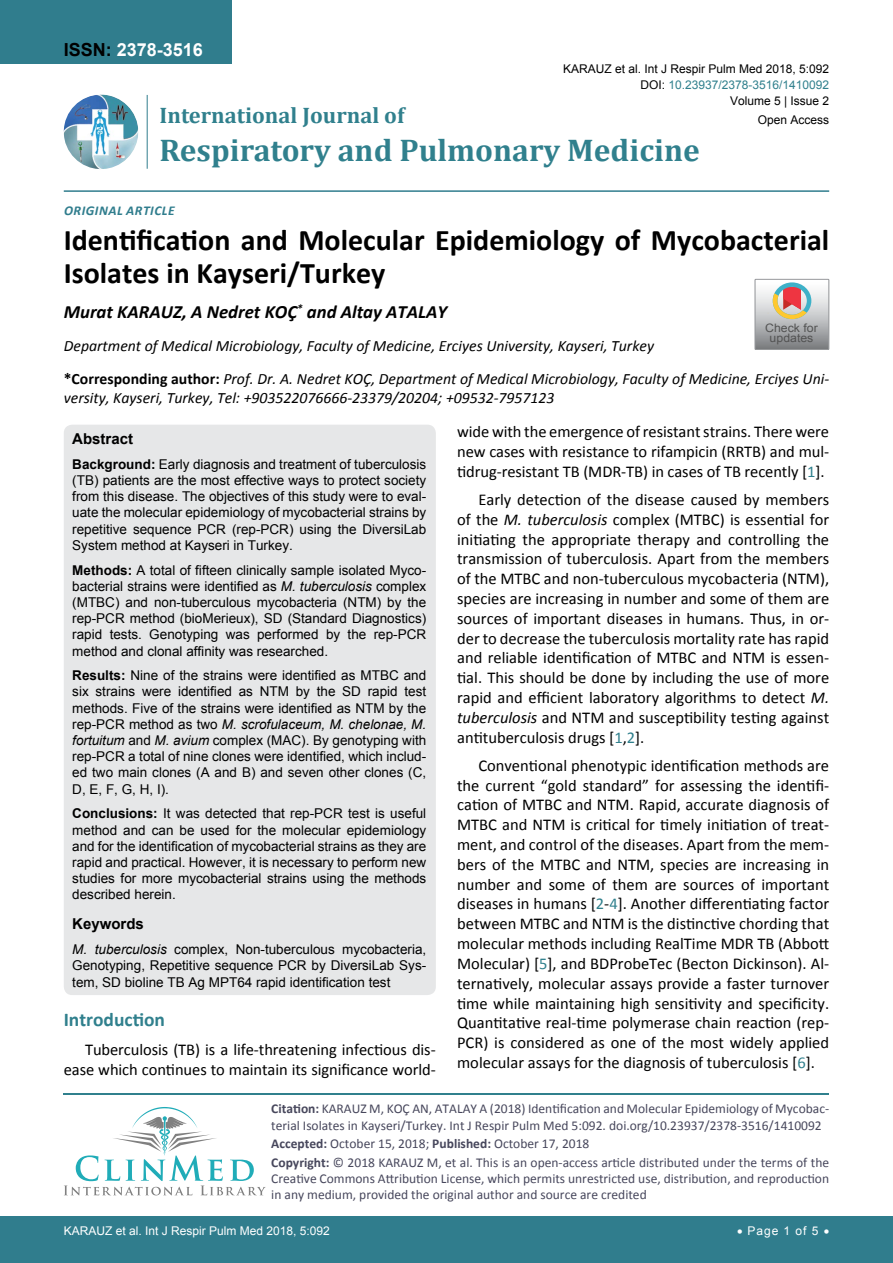
<style>
.page{position:relative;width:893px;height:1263px;background:#fff}
.page>*{position:absolute;margin:0;border:0;box-sizing:border-box;transform-origin:0 0}
.t1{font:700 31.5px "Cambria";color:#30808d}
.t2{font:700 30px/33px "Calibri";color:#000}
.t3{font:700 22.5px "Cambria";color:#30808d}
.t4{font:700 19.5px "Calibri";color:#30808d}
.t5{font:italic 700 18.75px "Calibri";color:#000}
.t6{font:700 18px "Arial";color:#fff}
.t7{font:16.5px/19.8px "Calibri";letter-spacing:-.005em;color:#000;text-align:justify}
.t8{font:italic 15.75px/33px "Calibri";color:#000}
.t9{font:700 15px "Arial";color:#000}
.t10{font:13.5px/16.2px "Arial";color:#000;text-align:justify}
.t11{font:13.5px/16.2px "Calibri";color:#47475c}
.t12{font:italic 700 13.5px "Calibri";letter-spacing:.04em;color:#307d8d}
.t13{font:12px "Arial";color:#000}
.t14{font:12px "Arial";color:#fff}
.t15{font:12px "Arial";color:#30808d}
.t16{font:11.7px/10.1px "Arial";color:#535353;text-align:center;scale:1.06 1}
.s1{color:#000}
.s2{font-weight:700;font-style:normal}
.s3{font-weight:700}
.s4{font-style:italic}
.s5{color:#30808d}
</style>
<div class="page">
<div style="left:0;top:1217px;width:893px;height:46px;background:#307d8d"></div>
<div style="left:0;top:0;width:231px;height:64px;background:#307d8d"></div>
<img style="left:64px;top:95px;width:74px;height:74px;border-radius:37px">
<hr style="left:147px;top:95px;width:1px;height:74px;background:#307d8d">
<hr style="left:64px;top:190px;width:765px;height:2px;background:#307d8d">
<hr style="left:64px;top:1093px;width:765px;height:2px;background:#30808d">
<svg style="left:64px;top:1107px;width:202px;height:88px"></svg>
<div style="left:64px;top:425px;width:372px;height:570px;background:#e6e7e8;border-radius:9px"></div>
<svg style="left:755px;top:279px;width:74px;height:71px;background:#bcb6b3"></svg>
<p class="t6" style="left:64px;top:38px;width:141px"><span class="s1">ISSN:</span> 2378-3516</p>
<p class="t13" style="left:563px;top:60px;width:268px">KARAUZ et al. Int J Respir Pulm Med 2018, 5:092</p>
<p class="t13" style="left:730px;top:93px;width:101px">Volume 5 | Issue 2</p>
<p class="t15" style="left:640px;top:77px;width:190px"><span class="s1">DOI:</span> 10.23937/2378-3516/1410092</p>
<h3 class="t3" style="left:160px;top:100px;width:246px">International Journal of</h3>
<h1 class="t1" style="left:160px;top:128px;width:542px">Respiratory and Pulmonary Medicine</h1>
<p class="t13" style="left:758px;top:112px;width:73px">Open Access</p>
<p class="t12" style="left:64px;top:202px;width:44px">Original</p>
<p class="t12" style="left:126px;top:202px;width:50px">Article</p>
<h2 class="t2" style="left:64px;top:224px;width:767px">Identification and Molecular Epidemiology of Mycobacterial<br>Isolates in Kayseri/Turkey</h2>
<p class="t5" style="left:64px;top:300px;width:385px">Murat KARAUZ, A Nedret KOÇ<sup>*</sup> and Altay ATALAY</p>
<p class="t8" style="left:64px;top:329px;width:767px">Department of Medical Microbiology, Faculty of Medicine, Erciyes University, Kayseri, Turkey<br><span class="s2">*Corresponding author:</span> Prof. Dr. A. Nedret KOÇ, Department of Medical Microbiology, Faculty of Medicine, Erciyes Uni-</p>
<p class="t8" style="left:64px;top:381px;width:492px">versity, Kayseri, Turkey, Tel: +903522076666-23379/20204; +09532-7957123</p>
<p class="t9" style="left:72px;top:429px;width:62px">Abstract</p>
<p class="t10" style="left:72px;top:456px;width:356px"><span class="s3">Background:</span> Early diagnosis and treatment of tuberculosis (TB) patients are the most effective ways to protect society from this disease. The objectives of this study were to eval&shy;uate the molecular epidemiology of mycobacterial strains by repetitive sequence PCR (rep-PCR) using the DiversiLab System method at Kayseri in Turkey.</p>
<p class="t10" style="left:72px;top:562px;width:355px"><span class="s3">Methods:</span> A total of fifteen clinically sample isolated Myco&shy;bacterial strains were identified as <span class="s4">M. tuberculosis</span> complex (MTBC) and non-tuberculous mycobacteria (NTM) by the rep-PCR method (bioMerieux), SD (Standard Diagnostics) rapid tests. Genotyping was performed by the rep-PCR method and clonal affinity was researched.</p>
<p class="t10" style="left:72px;top:667px;width:356px"><span class="s3">Results:</span> Nine of the strains were identified as MTBC and six strains were identified as NTM by the SD rapid test methods. Five of the strains were identified as NTM by the rep-PCR method as two <span class="s4">M. scrofulaceum, M. chelonae, M. fortuitum</span> and <span class="s4">M. avium</span> complex (MAC). By genotyping with rep-PCR a total of nine clones were identified, which includ&shy;ed two main clones (A and B) and seven other clones (C, D, E, F, G, H, I).</p>
<p class="t10" style="left:72px;top:806px;width:355px"><span class="s3">Conclusions:</span> It was detected that rep-PCR test is useful method and can be used for the molecular epidemiology and for the identification of mycobacterial strains as they are rapid and practical. However, it is necessary to perform new studies for more mycobacterial strains using the methods described herein.</p>
<p class="t9" style="left:72px;top:914px;width:73px">Keywords</p>
<p class="t10" style="left:72px;top:941px;width:355px"><span class="s4">M. tuberculosis</span> complex, Non-tuberculous mycobacteria, Genotyping, Repetitive sequence PCR by DiversiLab Sys&shy;tem, SD bioline TB Ag MPT64 rapid identification test</p>
<p class="t16" style="left:765px;top:323px;width:51px">Check for updates</p>
<p class="t7" style="left:457px;top:422px;width:374px">wide with the emergence of resistant strains. There were new cases with resistance to rifampicin (RRTB) and mul&shy;tidrug-resistant TB (MDR-TB) in cases of TB recently [<span class="s5">1</span>].</p>
<p class="t7" style="left:457px;top:490px;width:374px;text-indent:21px">Early detection of the disease caused by members of the <span class="s4">M. tuberculosis</span> complex (MTBC) is essential for initiating the appropriate therapy and controlling the transmission of tuberculosis. Apart from the members of the MTBC and non-tuberculous mycobacteria (NTM), species are increasing in number and some of them are sources of important diseases in humans. Thus, in or&shy;der to decrease the tuberculosis mortality rate has rapid and reliable identification of MTBC and NTM is essen&shy;tial. This should be done by including the use of more rapid and efficient laboratory algorithms to detect <span class="s4">M. tuberculosis</span> and NTM and susceptibility testing against antituberculosis drugs [<span class="s5">1</span>,<span class="s5">2</span>].</p>
<p class="t7" style="left:457px;top:755px;width:374px;text-indent:21px">Conventional phenotypic identification methods are the current “gold standard” for assessing the identifi&shy;cation of MTBC and NTM. Rapid, accurate diagnosis of MTBC and NTM is critical for timely initiation of treat&shy;ment, and control of the diseases. Apart from the mem&shy;bers of the MTBC and NTM, species are increasing in number and some of them are sources of important diseases in humans [<span class="s5">2</span>-<span class="s5">4</span>]. Another differentiating factor between MTBC and NTM is the distinctive chording that molecular methods including RealTime MDR TB (Abbott Molecular) [<span class="s5">5</span>], and BDProbeTec (Becton Dickinson). Al&shy;ternatively, molecular assays provide a faster turnover time while maintaining high sensitivity and specificity.<br>Quantitative real-time polymerase chain reaction (rep-PCR) is considered as one of the most widely applied molecular assays for the diagnosis of tuberculosis [<span class="s5">6</span>].</p>
<p class="t4" style="left:64px;top:1007px;width:103px">Introduction</p>
<p class="t7" style="left:64px;top:1039px;width:373px;text-align:right">Tuberculosis (TB) is a life-threatening infectious dis&shy;ease which continues to maintain its significance world-</p>
<p class="t11" style="left:271px;top:1101px;width:559px"><span class="s3">Citation:</span> KARAUZ M, KOÇ AN, ATALAY A (2018) Identification and Molecular Epidemiology of Mycobac&shy;terial Isolates in Kayseri/Turkey. Int J Respir Pulm Med 5:092. doi.org/10.23937/2378-3516/1410092</p>
<p class="t11" style="left:271px;top:1134px;width:559px;line-height:18.6px"><span class="s3">Accepted:</span> October 15, 2018; <span class="s3">Published:</span> October 17, 2018<br><span class="s3">Copyright:</span> © 2018 KARAUZ M, et al. This is an open-access article distributed under the terms of the</p>
<p class="t11" style="left:271px;top:1170px;width:559px">Creative Commons Attribution License, which permits unrestricted use, distribution, and reproduction in any medium, provided the original author and source are credited</p>
<p class="t14" style="left:64px;top:1223px;width:268px">KARAUZ et al. Int J Respir Pulm Med 2018, 5:092</p>
<p class="t14" style="left:737px;top:1223px;width:94px">• Page 1 of 5 •</p>
</div>
